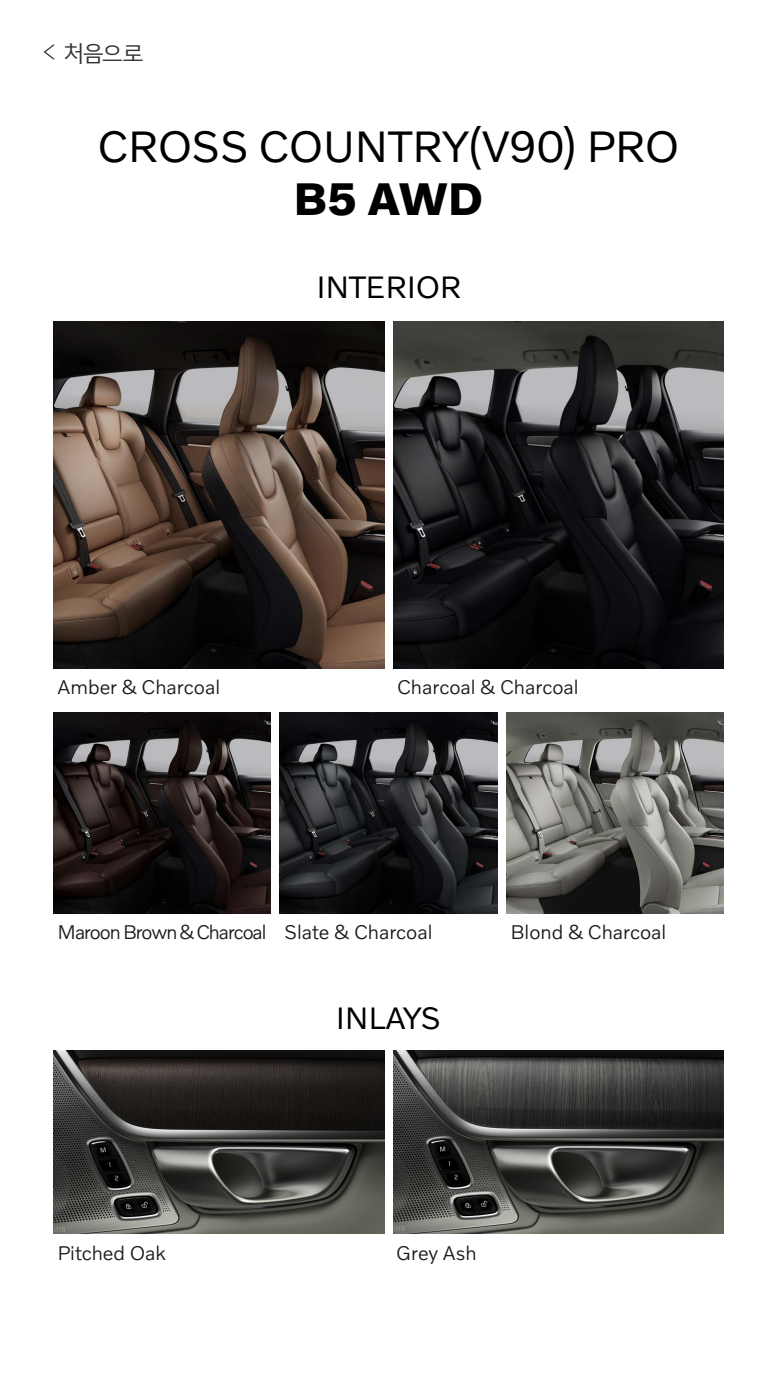
<style>
.page{position:relative;width:777px;height:1380px;background:#fff}
.page>*{position:absolute;margin:0;border:0;box-sizing:border-box;transform-origin:0 0}
.t1{font:700 46.06px "Volvo Novum";color:#000}
.t2{font:44.38px "Volvo Novum";letter-spacing:-.02em;color:#000}
.t3{font:31.25px "Volvo Novum";letter-spacing:-.01em;color:#000}
.t4{font:21.88px "Malgun Gothic";color:#333}
.t5{font:300 20px "Volvo Novum";color:#1a1a1a}
.t6{font:300 20px "Volvo Novum";letter-spacing:-.05em;color:#1a1a1a}
</style>
<div class="page">
<svg style="left:43px;top:44px;width:12px;height:16px"></svg>
<img style="left:393px;top:1050px;width:330px;height:183px">
<img style="left:53px;top:1050px;width:331px;height:183px">
<img style="left:53px;top:322px;width:331px;height:347px">
<img style="left:393px;top:322px;width:330px;height:347px">
<img style="left:506px;top:713px;width:217px;height:200px">
<img style="left:279px;top:713px;width:218px;height:200px">
<img style="left:53px;top:713px;width:218px;height:200px">
<p class="t4" style="left:63px;top:41px;width:82px">처음으로</p>
<h2 class="t2" style="left:98px;top:119px;width:583px">CROSS COUNTRY(V90) PRO</h2>
<h1 class="t1" style="left:293px;top:170px;width:190px">B5 AWD</h1>
<h3 class="t3" style="left:316px;top:267px;width:146px">INTERIOR</h3>
<p class="t5" style="left:58px;top:674px;width:164px">Amber &amp; Charcoal</p>
<p class="t5" style="left:397px;top:674px;width:183px">Charcoal &amp; Charcoal</p>
<p class="t6" style="left:58px;top:919px;width:376px">Maroon Brown &amp; Charcoal Slate &amp; Charcoal</p>
<p class="t5" style="left:510px;top:919px;width:157px">Blond &amp; Charcoal</p>
<h3 class="t3" style="left:336px;top:999px;width:107px">INLAYS</h3>
<p class="t5" style="left:57px;top:1241px;width:110px">Pitched Oak</p>
<p class="t5" style="left:396px;top:1241px;width:82px">Grey Ash</p>
</div>
